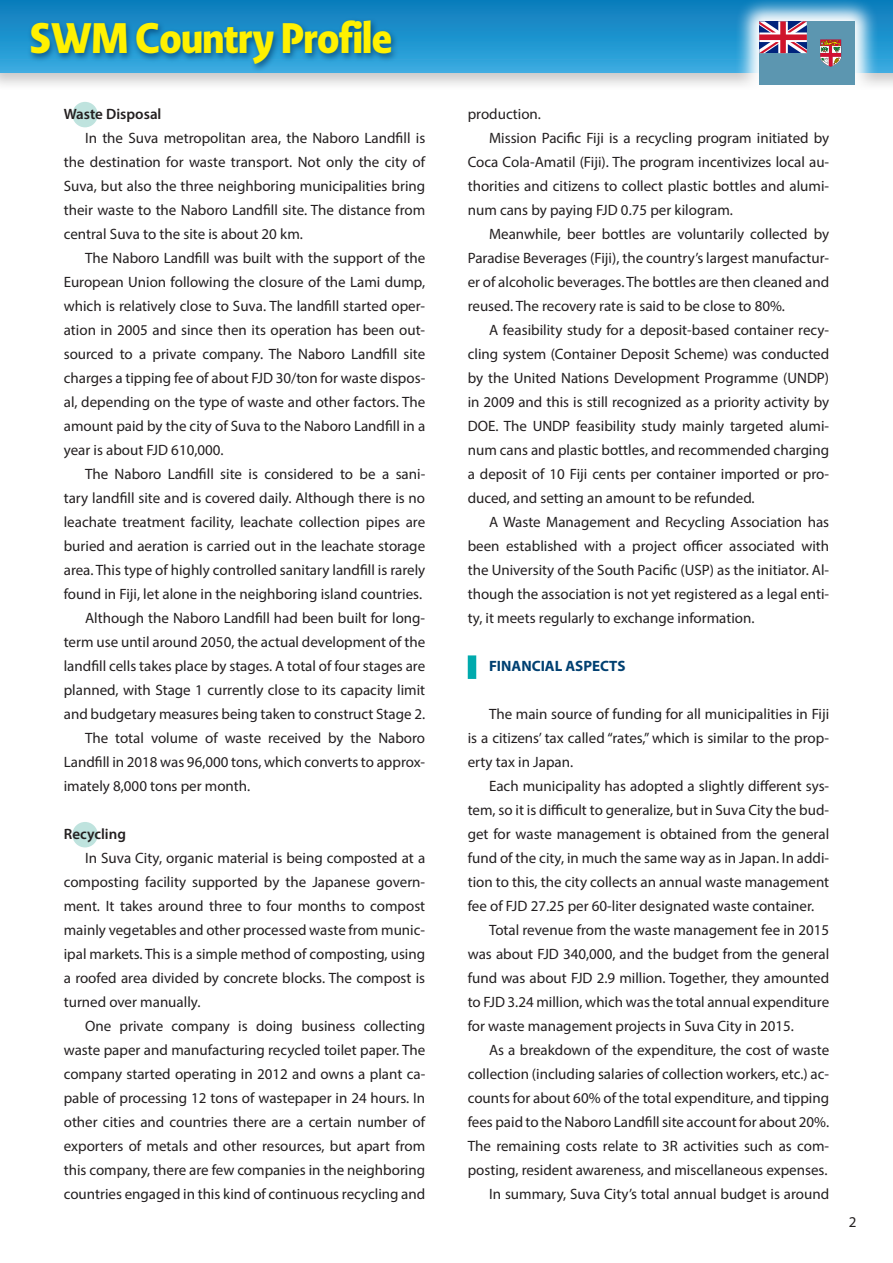
<style>
.page{position:relative;width:893px;height:1263px;background:#fff}
.page>*{position:absolute;margin:0;border:0;box-sizing:border-box;transform-origin:0 0}
.t1{font:900 42px "Novel Display X Cnd";color:#fff101}
.t2{font:15px/24px "Myriad Pro";color:#231f20;text-align:justify}
.t3{font:600 15px "Myriad Pro";color:#231f20}
.t4{font:700 15px "Myriad Pro";color:#004071}
</style>
<div class="page">
<div style="left:0;top:0;width:893px;height:92px;background:#231f20;opacity:.25"></div>
<div style="left:0;top:0;width:893px;height:72px;background:linear-gradient(to bottom,#0a7bbb,#35aae0)"></div>
<div style="left:27px;top:17px;width:372px;height:56px;background:#003562;opacity:.65"></div>
<svg style="left:735px;top:0;width:144px;height:92px"></svg>
<div style="left:759px;top:21px;width:95px;height:64px;background:#5c96b0"></div>
<svg style="left:759px;top:21px;width:48px;height:32px;background:#a56a8c"></svg>
<svg style="left:820px;top:39px;width:21px;height:28px"></svg>
<div style="left:72px;top:102px;width:26px;height:25px;background:#bfe3de;border-radius:50%"></div>
<div style="left:72px;top:822px;width:26px;height:25px;background:#bfe3de;border-radius:50%"></div>
<div style="left:468px;top:655px;width:8px;height:24px;background:#00aaad"></div>
<h1 class="t1" style="left:30px;top:10px;width:364px">SWM Country Profile</h1>
<p class="t3" style="left:64px;top:104px;width:99px">Waste Disposal</p>
<p class="t2" style="left:64px;top:126px;width:363px;text-indent:21px">In the Suva metropolitan area, the Naboro Landfill is the destination for waste transport. Not only the city of Suva, but also the three neighboring municipalities bring their waste to the Naboro Landfill site. The distance from central Suva to the site is about 20 km.</p>
<p class="t2" style="left:64px;top:246px;width:363px;text-indent:21px">The Naboro Landfill was built with the support of the European Union following the closure of the Lami dump, which is relatively close to Suva. The landfill started oper&shy;ation in 2005 and since then its operation has been out&shy;sourced to a private company. The Naboro Landfill site charges a tipping fee of about FJD 30/ton for waste dispos&shy;al, depending on the type of waste and other factors. The amount paid by the city of Suva to the Naboro Landfill in a year is about FJD 610,000.</p>
<p class="t2" style="left:85px;top:462px;width:342px">The Naboro Landfill site is considered to be a sani-</p>
<p class="t2" style="left:64px;top:486px;width:363px">tary landfill site and is covered daily. Although there is no</p>
<p class="t2" style="left:64px;top:510px;width:363px">leachate treatment facility, leachate collection pipes are</p>
<p class="t2" style="left:64px;top:534px;width:363px">buried and aeration is carried out in the leachate storage</p>
<p class="t2" style="left:64px;top:558px;width:363px">area. This type of highly controlled sanitary landfill is rarely</p>
<p class="t2" style="left:64px;top:582px;width:360px">found in Fiji, let alone in the neighboring island countries.</p>
<p class="t2" style="left:85px;top:606px;width:342px">Although the Naboro Landfill had been built for long-</p>
<p class="t2" style="left:64px;top:630px;width:363px">term use until around 2050, the actual development of the</p>
<p class="t2" style="left:64px;top:654px;width:363px">landfill cells takes place by stages. A total of four stages are</p>
<p class="t2" style="left:64px;top:678px;width:363px">planned, with Stage 1 currently close to its capacity limit</p>
<p class="t2" style="left:64px;top:702px;width:363px">and budgetary measures being taken to construct Stage 2.</p>
<p class="t2" style="left:85px;top:726px;width:342px">The total volume of waste received by the Naboro</p>
<p class="t2" style="left:64px;top:750px;width:363px">Landfill in 2018 was 96,000 tons, which converts to approx-</p>
<p class="t2" style="left:64px;top:774px;width:188px">imately 8,000 tons per month.</p>
<p class="t3" style="left:64px;top:824px;width:64px">Recycling</p>
<p class="t2" style="left:64px;top:846px;width:363px;text-indent:21px">In Suva City, organic material is being composted at a composting facility supported by the Japanese govern&shy;ment. It takes around three to four months to compost mainly vegetables and other processed waste from munic&shy;ipal markets. This is a simple method of composting, using a roofed area divided by concrete blocks. The compost is turned over manually.</p>
<p class="t2" style="left:64px;top:1014px;width:363px;text-indent:21px">One private company is doing business collecting waste paper and manufacturing recycled toilet paper. The company started operating in 2012 and owns a plant ca&shy;pable of processing 12 tons of wastepaper in 24 hours. In other cities and countries there are a certain number of exporters of metals and other resources, but apart from this company, there are few companies in the neighboring countries engaged in this kind of continuous recycling and</p>
<p class="t2" style="left:468px;top:102px;width:75px">production.</p>
<p class="t2" style="left:489px;top:126px;width:342px">Mission Pacific Fiji is a recycling program initiated by</p>
<p class="t2" style="left:468px;top:150px;width:363px">Coca Cola-Amatil (Fiji). The program incentivizes local au-</p>
<p class="t2" style="left:468px;top:174px;width:363px">thorities and citizens to collect plastic bottles and alumi-</p>
<p class="t2" style="left:468px;top:198px;width:267px">num cans by paying FJD 0.75 per kilogram.</p>
<p class="t2" style="left:489px;top:222px;width:342px">Meanwhile, beer bottles are voluntarily collected by</p>
<p class="t2" style="left:468px;top:246px;width:363px">Paradise Beverages (Fiji), the country’s largest manufactur-</p>
<p class="t2" style="left:468px;top:270px;width:363px">er of alcoholic beverages. The bottles are then cleaned and</p>
<p class="t2" style="left:468px;top:294px;width:319px">reused. The recovery rate is said to be close to 80%.</p>
<p class="t2" style="left:489px;top:318px;width:342px">A feasibility study for a deposit-based container recy-</p>
<p class="t2" style="left:468px;top:342px;width:363px">cling system (Container Deposit Scheme) was conducted</p>
<p class="t2" style="left:468px;top:366px;width:363px">by the United Nations Development Programme (UNDP)</p>
<p class="t2" style="left:468px;top:390px;width:363px">in 2009 and this is still recognized as a priority activity by</p>
<p class="t2" style="left:468px;top:414px;width:363px">DOE. The UNDP feasibility study mainly targeted alumi-</p>
<p class="t2" style="left:468px;top:438px;width:363px">num cans and plastic bottles, and recommended charging</p>
<p class="t2" style="left:468px;top:462px;width:363px">a deposit of 10 Fiji cents per container imported or pro-</p>
<p class="t2" style="left:468px;top:486px;width:288px">duced, and setting an amount to be refunded.</p>
<p class="t2" style="left:489px;top:510px;width:342px">A Waste Management and Recycling Association has</p>
<p class="t2" style="left:468px;top:534px;width:363px">been established with a project officer associated with</p>
<p class="t2" style="left:468px;top:558px;width:363px">the University of the South Pacific (USP) as the initiator. Al-</p>
<p class="t2" style="left:468px;top:582px;width:363px">though the association is not yet registered as a legal enti-</p>
<p class="t2" style="left:468px;top:606px;width:288px">ty, it meets regularly to exchange information.</p>
<p class="t4" style="left:489px;top:656px;width:138px">FINANCIAL ASPECTS</p>
<p class="t2" style="left:468px;top:702px;width:363px;text-indent:21px">The main source of funding for all municipalities in Fiji is a citizens’ tax called “rates,” which is similar to the prop&shy;erty tax in Japan.</p>
<p class="t2" style="left:489px;top:774px;width:342px">Each municipality has adopted a slightly different sys-</p>
<p class="t2" style="left:468px;top:798px;width:363px">tem, so it is difficult to generalize, but in Suva City the bud-</p>
<p class="t2" style="left:468px;top:822px;width:363px">get for waste management is obtained from the general</p>
<p class="t2" style="left:468px;top:846px;width:363px">fund of the city, in much the same way as in Japan. In addi-</p>
<p class="t2" style="left:468px;top:870px;width:363px">tion to this, the city collects an annual waste management</p>
<p class="t2" style="left:468px;top:894px;width:348px">fee of FJD 27.25 per 60-liter designated waste container.</p>
<p class="t2" style="left:489px;top:918px;width:342px">Total revenue from the waste management fee in 2015</p>
<p class="t2" style="left:468px;top:942px;width:363px">was about FJD 340,000, and the budget from the general</p>
<p class="t2" style="left:468px;top:966px;width:363px">fund was about FJD 2.9 million. Together, they amounted</p>
<p class="t2" style="left:468px;top:990px;width:363px">to FJD 3.24 million, which was the total annual expenditure</p>
<p class="t2" style="left:468px;top:1014px;width:328px">for waste management projects in Suva City in 2015.</p>
<p class="t2" style="left:489px;top:1038px;width:342px">As a breakdown of the expenditure, the cost of waste</p>
<p class="t2" style="left:468px;top:1062px;width:363px">collection (including salaries of collection workers, etc.) ac-</p>
<p class="t2" style="left:468px;top:1086px;width:363px">counts for about 60% of the total expenditure, and tipping</p>
<p class="t2" style="left:468px;top:1110px;width:363px">fees paid to the Naboro Landfill site account for about 20%.</p>
<p class="t2" style="left:468px;top:1134px;width:363px">The remaining costs relate to 3R activities such as com-</p>
<p class="t2" style="left:468px;top:1158px;width:361px">posting, resident awareness, and miscellaneous expenses.</p>
<p class="t2" style="left:489px;top:1182px;width:342px">In summary, Suva City’s total annual budget is around</p>
<p class="t2" style="left:849px;top:1210px;width:9px">2</p>
</div>
